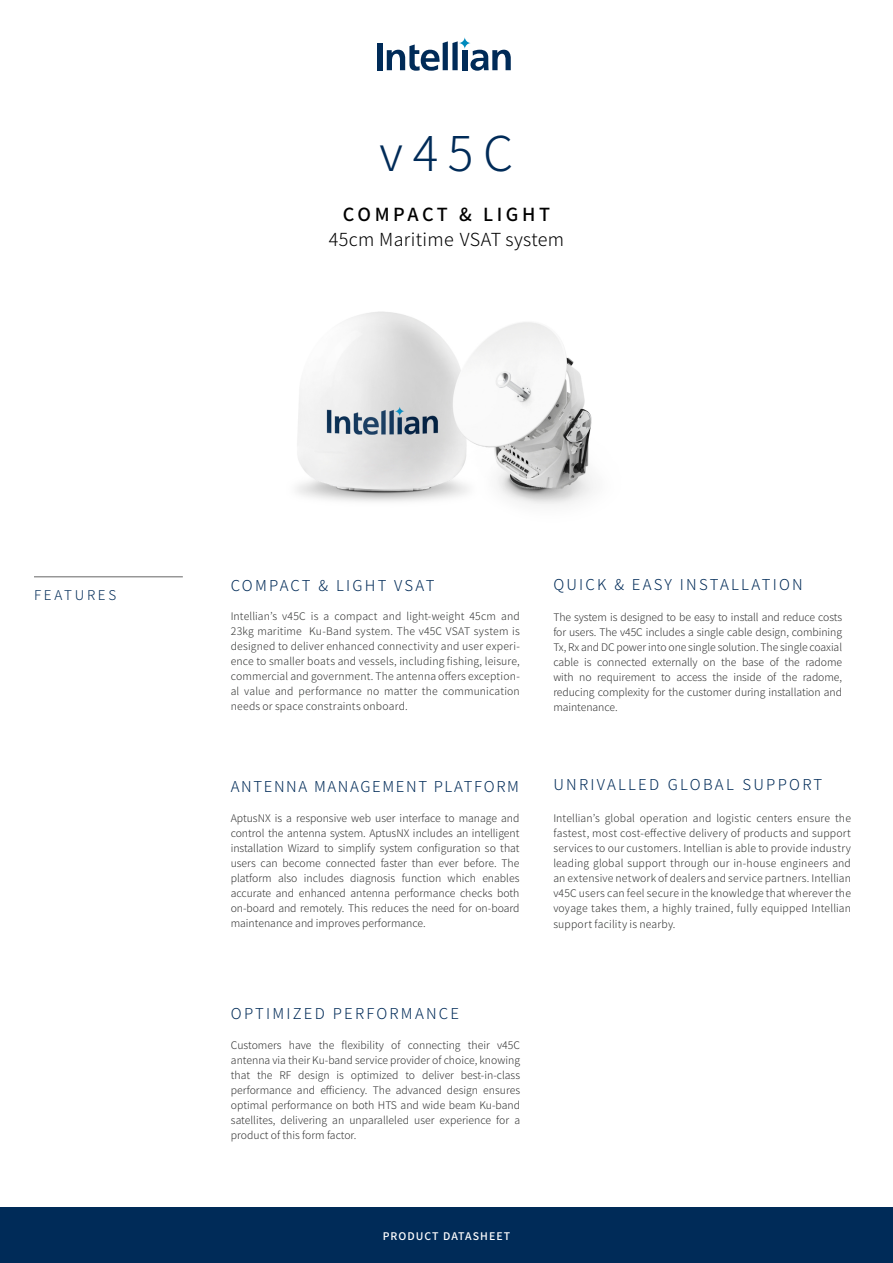
<style>
.page{position:relative;width:893px;height:1263px;background:#fff}
.page>*{position:absolute;margin:0;border:0;box-sizing:border-box;transform-origin:0 0}
.t1{font:300 48px "Noto Sans KR";color:#002b58}
.t2{font:300 18px "Noto Sans KR";letter-spacing:.02em;color:#000}
.t3{font:500 18px "Noto Sans KR";letter-spacing:.2em;color:#000}
.t4{font:300 15px "Noto Sans KR";letter-spacing:.15em;color:#002b58}
.t5{font:300 15px "Noto Sans KR";letter-spacing:.11em;color:#002b58}
.t6{font:300 13.5px "Noto Sans CJ Kkr";letter-spacing:.2em;color:#002b58}
.t7{font:300 10.5px/15px "Noto Sans KR";color:#333;text-align:justify}
.t8{font:300 10.5px/15px "Noto Sans KR";letter-spacing:.015em;color:#323332;text-align:justify}
.t9{font:500 10.5px "Noto Sans KR";letter-spacing:.1em;color:#fff}
</style>
<div class="page">
<hr style="left:34px;top:576px;width:149px;height:1px;background:#666">
<div style="left:0;top:1208px;width:893px;height:55px;background:#002b58"></div>
<div style="left:377px;top:43px;width:5px;height:27px;background:#002b58"></div>
<svg style="left:387px;top:38px;width:124px;height:33px"></svg>
<img style="left:297px;top:311px;width:296px;height:194px">
<h1 class="t1" style="left:380px;top:126px;width:135px">v45C</h1>
<h2 class="t3" style="left:343px;top:204px;width:209px">COMPACT &amp; LIGHT</h2>
<h2 class="t2" style="left:329px;top:229px;width:237px">45cm Maritime VSAT system</h2>
<p class="t6" style="left:34px;top:587px;width:84px">FEATURES</p>
<h3 class="t4" style="left:231px;top:577px;width:205px">COMPACT &amp; LIGHT VSAT</h3>
<p class="t8" style="left:231px;top:609px;width:291px">Intellian’s v45C is a compact and light-weight 45cm and 23kg maritime Ku-Band system. The v45C VSAT system is designed to deliver enhanced connectivity and user experi&shy;ence to smaller boats and vessels, including fishing, leisure, commercial and government. The antenna offers exception&shy;al value and performance no matter the communication needs or space constraints onboard.</p>
<h3 class="t5" style="left:231px;top:778px;width:290px">ANTENNA MANAGEMENT PLATFORM</h3>
<p class="t7" style="left:231px;top:811px;width:290px">AptusNX is a responsive web user interface to manage and control the antenna system. AptusNX includes an intelligent installation Wizard to simplify system configuration so that users can become connected faster than ever before. The platform also includes diagnosis function which enables accurate and enhanced antenna performance checks both on-board and remotely. This reduces the need for on-board maintenance and improves performance.</p>
<h3 class="t4" style="left:231px;top:1005px;width:230px">OPTIMIZED PERFORMANCE</h3>
<p class="t7" style="left:231px;top:1037px;width:291px">Customers have the flexibility of connecting their v45C antenna via their Ku-band service provider of choice, knowing that the RF design is optimized to deliver best-in-class performance and efficiency. The advanced design ensures optimal performance on both HTS and wide beam Ku-band satellites, delivering an unparalleled user experience for a product of this form factor.</p>
<h3 class="t4" style="left:553px;top:575px;width:251px">QUICK &amp; EASY INSTALLATION</h3>
<p class="t7" style="left:553px;top:610px;width:290px">The system is designed to be easy to install and reduce costs for users. The v45C includes a single cable design, combining Tx, Rx and DC power into one single solution. The single coaxial cable is connected externally on the base of the radome with no requirement to access the inside of the radome, reducing complexity for the customer during installation and maintenance.</p>
<h3 class="t4" style="left:553px;top:776px;width:270px">UNRIVALLED GLOBAL SUPPORT</h3>
<p class="t8" style="left:553px;top:810px;width:299px">Intellian’s global operation and logistic centers ensure the fastest, most cost-effective delivery of products and support services to our customers. Intellian is able to provide industry leading global support through our in-house engineers and an extensive network of dealers and service partners. Intellian v45C users can feel secure in the knowledge that wherever the voyage takes them, a highly trained, fully equipped Intellian</p>
<p class="t8" style="left:553px;top:917px;width:124px">support facility is nearby.</p>
<p class="t9" style="left:383px;top:1230px;width:129px">PRODUCT DATASHEET</p>
</div>
